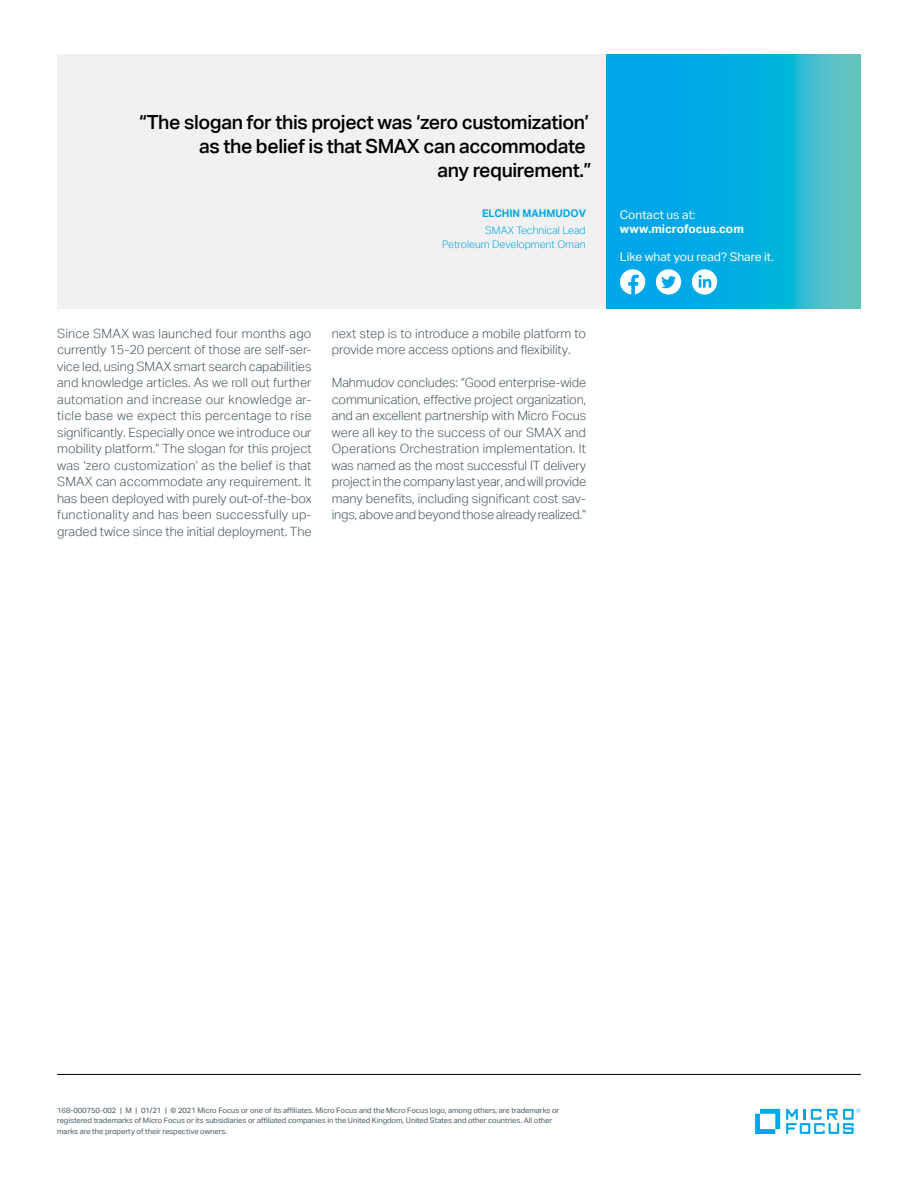
<style>
.page{position:relative;width:918px;height:1188px;background:#fff}
.page>*{position:absolute;margin:0;border:0;box-sizing:border-box;transform-origin:0 0}
.pull_quote_13_16-ali{font:500 19.5px/24px "Aktiv Grotesk";letter-spacing:-.02em;color:#000;text-align:right}
.body_8_5_11-grey{font:300 12.75px/16.5px "Aktiv Grotesk";letter-spacing:-.005em;color:#455560;text-align:justify}
.Contact_8_9_5-regula{font:12px "Aktiv Grotesk";color:#fff}
.Contact_URL_8_9_5-bo{font:700 12px "Aktiv Grotesk";color:#fff}
.quote_title_or_compa{font:300 10.5px "Aktiv Grotesk";color:#00a6e9}
.quote_name_CAPS_7_11{font:700 10.5px "Aktiv Grotesk";color:#00a6e9}
.mousetype-legal_5_7{font:7.5px/10.5px "Aktiv Grotesk";color:#455560}
</style>
<div class="page">
<hr style="left:57px;top:1074px;width:804px;height:1px;background:#000">
<svg style="left:755px;top:1109px;width:25px;height:25px"></svg>
<svg style="left:786px;top:1108px;width:75px;height:26px"></svg>
<div style="left:57px;top:54px;width:550px;height:254px;background:#f1f1f2"></div>
<svg style="left:606px;top:54px;width:255px;height:254px;background:#12afdd"></svg>
<div style="left:620px;top:269px;width:25px;height:26px;background:#fff;border-radius:50%"></div>
<svg style="left:628px;top:275px;width:11px;height:20px"></svg>
<div style="left:656px;top:269px;width:25px;height:26px;background:#fff;border-radius:50%"></div>
<svg style="left:661px;top:276px;width:15px;height:12px"></svg>
<div style="left:692px;top:269px;width:25px;height:26px;background:#fff;border-radius:50%"></div>
<svg style="left:699px;top:275px;width:12px;height:13px"></svg>
<p class="pull_quote_13_16-ali" style="left:139px;top:109px;width:454px">“The slogan for this project was ‘zero customization’ as the belief is that SMAX can accommodate<br>any requirement.”</p>
<p class="quote_name_CAPS_7_11" style="left:482px;top:207px;width:105px">ELCHIN MAHMUDOV</p>
<p class="quote_title_or_compa" style="left:485px;top:224px;width:102px">SMAX Technical Lead</p>
<p class="quote_title_or_compa" style="left:442px;top:238px;width:145px">Petroleum Development Oman</p>
<p class="body_8_5_11-grey" style="left:57px;top:325px;width:256px">Since SMAX was launched four months ago currently 15-20 percent of those are self-ser&shy;vice led, using SMAX smart search capabilities and knowledge articles. As we roll out further automation and increase our knowledge ar&shy;ticle base we expect this percentage to rise significantly. Especially once we introduce our mobility platform.” The slogan for this project was ‘zero customization’ as the belief is that SMAX can accommodate any requirement. It has been deployed with purely out-of-the-box functionality and has been successfully up&shy;graded twice since the initial deployment. The</p>
<p class="body_8_5_11-grey" style="left:332px;top:325px;width:256px">next step is to introduce a mobile platform to provide more access options and flexibility.</p>
<p class="body_8_5_11-grey" style="left:332px;top:375px;width:256px">Mahmudov concludes: “Good enterprise-wide communication, effective project organization, and an excellent partnership with Micro Focus were all key to the success of our SMAX and Operations Orchestration implementation. It was named as the most successful IT delivery project in the company last year, and will provide many benefits, including significant cost sav&shy;ings, above and beyond those already realized.”</p>
<p class="Contact_8_9_5-regula" style="left:620px;top:207px;width:77px">Contact us at:</p>
<p class="Contact_URL_8_9_5-bo" style="left:620px;top:221px;width:125px">www.microfocus.com</p>
<p class="Contact_8_9_5-regula" style="left:620px;top:250px;width:155px">Like what you read? Share it.</p>
<p class="mousetype-legal_5_7" style="left:57px;top:1105px;width:504px">168-000750-002 | M | 01/21 | © 2021 Micro Focus or one of its affiliates. Micro Focus and the Micro Focus logo, among others, are trademarks or registered trademarks of Micro Focus or its subsidiaries or affiliated companies in the United Kingdom, United States and other countries. All other marks are the property of their respective owners.</p>
</div>
